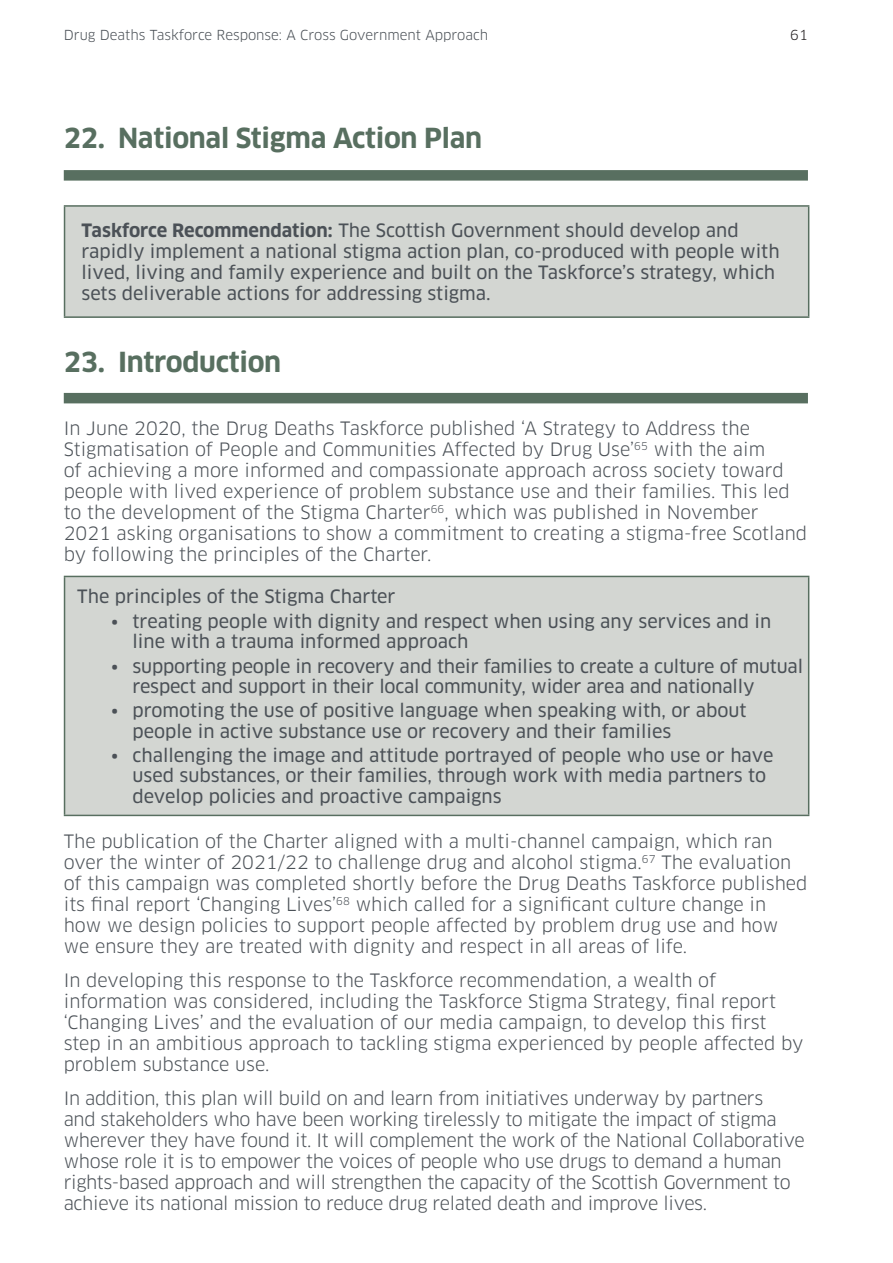
<style>
.page{position:relative;width:893px;height:1263px;background:#fff}
.page>*{position:absolute;margin:0;border:0;box-sizing:border-box;transform-origin:0 0}
.t1{font:700 27px "Clan OT";letter-spacing:-.01em;color:#586f60}
.t2{font:18px/21px "Clan OT";color:#4b5157}
.t3{font:18px/20.2px "Clan OT News";color:#4b5157}
.t4{font:18px/21px "Clan OT";letter-spacing:-.02em;color:#4b5157}
.t5{font:13.5px "Clan OT";color:#4b5157}
.t6{font:13.5px "Clan OT";color:#231f20}
.s1{font-family:"Clan OT";font-weight:700}
</style>
<div class="page">
<div style="left:64px;top:170px;width:744px;height:11px;background:#586f60"></div>
<div style="left:64px;top:393px;width:744px;height:10px;background:#586f60"></div>
<div style="left:65px;top:206px;width:744px;height:111px;background:#d3d6d2"></div>
<hr style="left:64px;top:205px;width:745px;height:2px;background:#586f60">
<hr style="left:64px;top:207px;width:1px;height:109px;background:#586f60">
<hr style="left:808px;top:207px;width:1px;height:109px;background:#586f60">
<hr style="left:64px;top:316px;width:745px;height:2px;background:#586f60">
<div style="left:65px;top:576px;width:744px;height:239px;background:#d3d6d2"></div>
<hr style="left:64px;top:576px;width:745px;height:1px;background:#586f60">
<hr style="left:64px;top:577px;width:1px;height:238px;background:#586f60">
<hr style="left:808px;top:577px;width:1px;height:238px;background:#586f60">
<hr style="left:64px;top:815px;width:745px;height:1px;background:#586f60">
<p class="t5" style="left:64px;top:27px;width:426px">Drug Deaths Taskforce Response: A Cross Government Approach</p>
<p class="t6" style="left:790px;top:27px;width:19px">61</p>
<h1 class="t1" style="left:64px;top:122px;width:420px">22. National Stigma Action Plan</h1>
<p class="t3" style="left:82px;top:220px;width:700px;line-height:21px"><span class="s1">Taskforce Recommendation:</span> The Scottish Government should develop and rapidly implement a national stigma action plan, co-produced with people with lived, living and family experience and built on the Taskforce’s strategy, which sets deliverable actions for addressing stigma.</p>
<h1 class="t1" style="left:64px;top:346px;width:219px">23. Introduction</h1>
<p class="t2" style="left:64px;top:418px;width:745px">In June 2020, the Drug Deaths Taskforce published ‘A Strategy to Address the Stigmatisation of People and Communities Affected by Drug Use’<sup>65</sup> with the aim<br>of achieving a more informed and compassionate approach across society toward people with lived experience of problem substance use and their families. This led to the development of the Stigma Charter<sup>66</sup>, which was published in November 2021 asking organisations to show a commitment to creating a stigma-free Scotland by following the principles of the Charter.</p>
<p class="t3" style="left:77px;top:587px;width:320px">The principles of the Stigma Charter</p>
<p class="t3" style="left:133px;top:611px;width:640px;text-indent:-21px">• treating people with dignity and respect when using any services and in line with a trauma informed approach</p>
<p class="t3" style="left:133px;top:656px;width:672px;text-indent:-21px">• supporting people in recovery and their families to create a culture of mutual respect and support in their local community, wider area and nationally</p>
<p class="t3" style="left:133px;top:701px;width:615px;text-indent:-21px">• promoting the use of positive language when speaking with, or about people in active substance use or recovery and their families</p>
<p class="t3" style="left:133px;top:745px;width:642px;text-indent:-21px">• challenging the image and attitude portrayed of people who use or have used substances, or their families, through work with media partners to develop policies and proactive campaigns</p>
<p class="t2" style="left:64px;top:831px;width:745px">The publication of the Charter aligned with a multi-channel campaign, which ran over the winter of 2021/22 to challenge drug and alcohol stigma.<sup>67</sup> The evaluation of this campaign was completed shortly before the Drug Deaths Taskforce published its final report ‘Changing Lives’<sup>68</sup> which called for a significant culture change in how we design policies to support people affected by problem drug use and how we ensure they are treated with dignity and respect in all areas of life.</p>
<p class="t2" style="left:64px;top:970px;width:741px">In developing this response to the Taskforce recommendation, a wealth of information was considered, including the Taskforce Stigma Strategy, final report ‘Changing Lives’ and the evaluation of our media campaign, to develop this first step in an ambitious approach to tackling stigma experienced by people affected by problem substance use.</p>
<p class="t4" style="left:64px;top:1087px;width:743px">In addition, this plan will build on and learn from initiatives underway by partners<br>and stakeholders who have been working tirelessly to mitigate the impact of stigma wherever they have found it. It will complement the work of the National Collaborative whose role it is to empower the voices of people who use drugs to demand a human rights-based approach and will strengthen the capacity of the Scottish Government to achieve its national mission to reduce drug related death and improve lives.</p>
</div>
